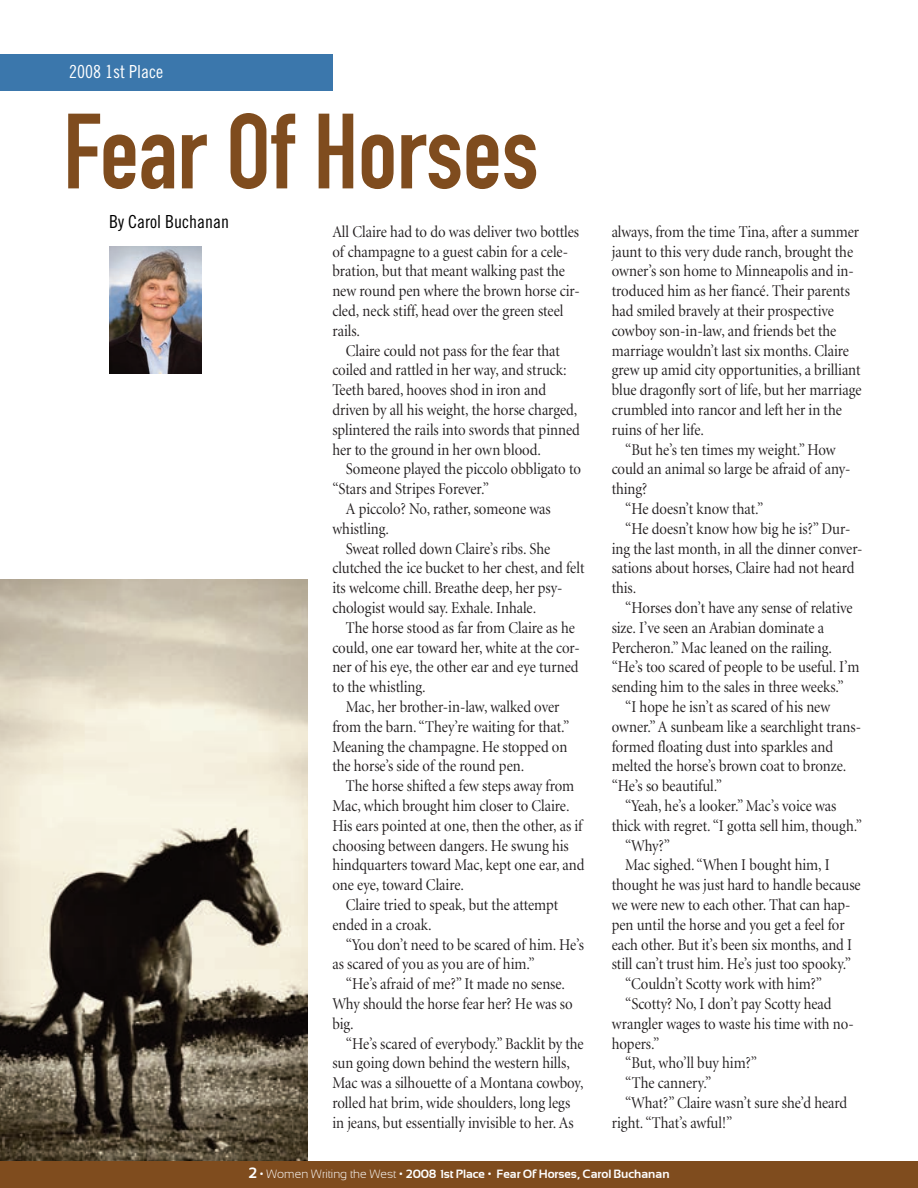
<style>
.page{position:relative;width:918px;height:1188px;background:#fff}
.page>*{position:absolute;margin:0;border:0;box-sizing:border-box;transform-origin:0 0}
.t1{font:105px "DIN Engschrift Alternate";color:#7f4c1e}
.t2{font:18px "Trade Gothic Cond Eighteen";color:#000}
.t3{font:18px "Trade Gothic Cond Eighteen";color:#fff}
.t4{font:16.5px/19.8px "Minion Display";color:#231f20;scale:.9 1}
.t5{font:700 12px "Sansation";color:#fff}
.s1{font-size:15px}
.s2{font-weight:300}
</style>
<div class="page">
<img style="left:0;top:580px;width:308px;height:581px">
<div style="left:0;top:54px;width:332px;height:37px;background:#3b77ac"></div>
<div style="left:0;top:1161px;width:918px;height:27px;background:#7f4c1e"></div>
<img style="left:109px;top:246px;width:93px;height:127px">
<p class="t3" style="left:69px;top:65px;width:95px">2008 1st Place</p>
<h1 class="t1" style="left:63px;top:114px;width:477px">Fear Of Horses</h1>
<p class="t2" style="left:109px;top:215px;width:121px">By Carol Buchanan</p>
<p class="t4" style="left:332px;top:223px;width:277px">All Claire had to do was deliver two bottles of champagne to a guest cabin for a cele&shy;bration, but that meant walking past the new round pen where the brown horse cir&shy;cled, neck stiff, head over the green steel rails.</p>
<p class="t4" style="left:332px;top:342px;width:276px;text-indent:13px">Claire could not pass for the fear that coiled and rattled in her way, and struck:<br>Teeth bared, hooves shod in iron and driven by all his weight, the horse charged, splintered the rails into swords that pinned her to the ground in her own blood.</p>
<p class="t4" style="left:346px;top:461px;width:263px">Someone played the piccolo obbligato to</p>
<p class="t4" style="left:332px;top:480px;width:176px">“Stars and Stripes Forever.”</p>
<p class="t4" style="left:346px;top:500px;width:229px">A piccolo? No, rather, someone was</p>
<p class="t4" style="left:332px;top:520px;width:64px">whistling.</p>
<p class="t4" style="left:346px;top:540px;width:229px">Sweat rolled down Claire’s ribs. She</p>
<p class="t4" style="left:332px;top:560px;width:282px">clutched the ice bucket to her chest, and felt</p>
<p class="t4" style="left:332px;top:579px;width:257px">its welcome chill. Breathe deep, her psy-</p>
<p class="t4" style="left:332px;top:599px;width:228px">chologist would say. Exhale. Inhale.</p>
<p class="t4" style="left:346px;top:619px;width:256px">The horse stood as far from Claire as he</p>
<p class="t4" style="left:332px;top:639px;width:276px">could, one ear toward her, white at the cor-</p>
<p class="t4" style="left:332px;top:659px;width:275px">ner of his eye, the other ear and eye turned</p>
<p class="t4" style="left:332px;top:678px;width:105px">to the whistling.</p>
<p class="t4" style="left:346px;top:698px;width:239px">Mac, her brother-in-law, walked over</p>
<p class="t4" style="left:332px;top:718px;width:265px">from the barn. “They’re waiting for that.”</p>
<p class="t4" style="left:332px;top:738px;width:263px">Meaning the champagne. He stopped on</p>
<p class="t4" style="left:332px;top:758px;width:215px">the horse’s side of the round pen.</p>
<p class="t4" style="left:346px;top:777px;width:255px">The horse shifted a few steps away from</p>
<p class="t4" style="left:332px;top:797px;width:265px">Mac, which brought him closer to Claire.</p>
<p class="t4" style="left:332px;top:817px;width:279px">His ears pointed at one, then the other, as if</p>
<p class="t4" style="left:332px;top:837px;width:264px">choosing between dangers. He swung his</p>
<p class="t4" style="left:332px;top:857px;width:282px">hindquarters toward Mac, kept one ear, and</p>
<p class="t4" style="left:332px;top:876px;width:148px">one eye, toward Claire.</p>
<p class="t4" style="left:346px;top:896px;width:238px">Claire tried to speak, but the attempt</p>
<p class="t4" style="left:332px;top:916px;width:112px">ended in a croak.</p>
<p class="t4" style="left:346px;top:936px;width:266px">“You don’t need to be scared of him. He’s</p>
<p class="t4" style="left:332px;top:956px;width:226px">as scared of you as you are of him.”</p>
<p class="t4" style="left:346px;top:975px;width:245px">“He’s afraid of me?” It made no sense.</p>
<p class="t4" style="left:332px;top:995px;width:269px">Why should the horse fear her? He was so</p>
<p class="t4" style="left:332px;top:1015px;width:25px">big.</p>
<p class="t4" style="left:346px;top:1035px;width:266px">“He’s scared of everybody.” Backlit by the</p>
<p class="t4" style="left:332px;top:1055px;width:266px">sun going down behind the western hills,</p>
<p class="t4" style="left:332px;top:1074px;width:281px">Mac was a silhouette of a Montana cowboy,</p>
<p class="t4" style="left:332px;top:1094px;width:266px">rolled hat brim, wide shoulders, long legs</p>
<p class="t4" style="left:332px;top:1114px;width:270px">in jeans, but essentially invisible to her. As</p>
<p class="t4" style="left:612px;top:223px;width:276px">always, from the time Tina, after a summer</p>
<p class="t4" style="left:612px;top:243px;width:270px">jaunt to this very dude ranch, brought the</p>
<p class="t4" style="left:612px;top:263px;width:271px">owner’s son home to Minneapolis and in-</p>
<p class="t4" style="left:612px;top:282px;width:266px">troduced him as her fiancé. Their parents</p>
<p class="t4" style="left:612px;top:302px;width:248px">had smiled bravely at their prospective</p>
<p class="t4" style="left:612px;top:322px;width:251px">cowboy son-in-law, and friends bet the</p>
<p class="t4" style="left:612px;top:342px;width:265px">marriage wouldn’t last six months. Claire</p>
<p class="t4" style="left:612px;top:362px;width:278px">grew up amid city opportunities, a brilliant</p>
<p class="t4" style="left:612px;top:381px;width:279px">blue dragonfly sort of life, but her marriage</p>
<p class="t4" style="left:612px;top:401px;width:257px">crumbled into rancor and left her in the</p>
<p class="t4" style="left:612px;top:421px;width:104px">ruins of her life.</p>
<p class="t4" style="left:625px;top:441px;width:235px">“But he’s ten times my weight.” How</p>
<p class="t4" style="left:612px;top:461px;width:267px">could an animal so large be afraid of any-</p>
<p class="t4" style="left:612px;top:480px;width:41px">thing?</p>
<p class="t4" style="left:625px;top:500px;width:155px">“He doesn’t know that.”</p>
<p class="t4" style="left:625px;top:520px;width:252px">“He doesn’t know how big he is?” Dur-</p>
<p class="t4" style="left:612px;top:540px;width:280px">ing the last month, in all the dinner conver-</p>
<p class="t4" style="left:612px;top:560px;width:271px">sations about horses, Claire had not heard</p>
<p class="t4" style="left:612px;top:579px;width:29px">this.</p>
<p class="t4" style="left:625px;top:599px;width:254px">“Horses don’t have any sense of relative</p>
<p class="t4" style="left:612px;top:619px;width:238px">size. I’ve seen an Arabian dominate a</p>
<p class="t4" style="left:612px;top:639px;width:246px">Percheron.” Mac leaned on the railing.</p>
<p class="t4" style="left:612px;top:659px;width:277px">“He’s too scared of people to be useful. I’m</p>
<p class="t4" style="left:612px;top:678px;width:259px">sending him to the sales in three weeks.”</p>
<p class="t4" style="left:625px;top:698px;width:229px">“I hope he isn’t as scared of his new</p>
<p class="t4" style="left:612px;top:718px;width:279px">owner.” A sunbeam like a searchlight trans-</p>
<p class="t4" style="left:612px;top:738px;width:247px">formed floating dust into sparkles and</p>
<p class="t4" style="left:612px;top:758px;width:262px">melted the horse’s brown coat to bronze.</p>
<p class="t4" style="left:612px;top:777px;width:124px">“He’s so beautiful.”</p>
<p class="t4" style="left:625px;top:797px;width:236px">“Yeah, he’s a looker.” Mac’s voice was</p>
<p class="t4" style="left:612px;top:817px;width:280px">thick with regret. “I gotta sell him, though.”</p>
<p class="t4" style="left:625px;top:837px;width:51px">“Why?”</p>
<p class="t4" style="left:625px;top:857px;width:229px">Mac sighed. “When I bought him, I</p>
<p class="t4" style="left:612px;top:876px;width:278px">thought he was just hard to handle because</p>
<p class="t4" style="left:612px;top:896px;width:267px">we were new to each other. That can hap-</p>
<p class="t4" style="left:612px;top:916px;width:260px">pen until the horse and you get a feel for</p>
<p class="t4" style="left:612px;top:936px;width:269px">each other. But it’s been six months, and I</p>
<p class="t4" style="left:612px;top:956px;width:268px">still can’t trust him. He’s just too spooky.”</p>
<p class="t4" style="left:625px;top:975px;width:220px">“Couldn’t Scotty work with him?”</p>
<p class="t4" style="left:625px;top:995px;width:231px">“Scotty? No, I don’t pay Scotty head</p>
<p class="t4" style="left:612px;top:1015px;width:271px">wrangler wages to waste his time with no-</p>
<p class="t4" style="left:612px;top:1035px;width:54px">hopers.”</p>
<p class="t4" style="left:625px;top:1055px;width:148px">“But, who’ll buy him?”</p>
<p class="t4" style="left:625px;top:1074px;width:97px">“The cannery.”</p>
<p class="t4" style="left:625px;top:1094px;width:248px">“What?” Claire wasn’t sure she’d heard</p>
<p class="t4" style="left:612px;top:1114px;width:136px">right. “That’s awful!”</p>
<p class="t5" style="left:248px;top:1167px;width:423px"><span class="s1">2</span> <span class="s2">• Women Writing the West •</span> 2008 1st Place <span class="s2">•</span> Fear Of Horses, Carol Buchanan</p>
</div>
